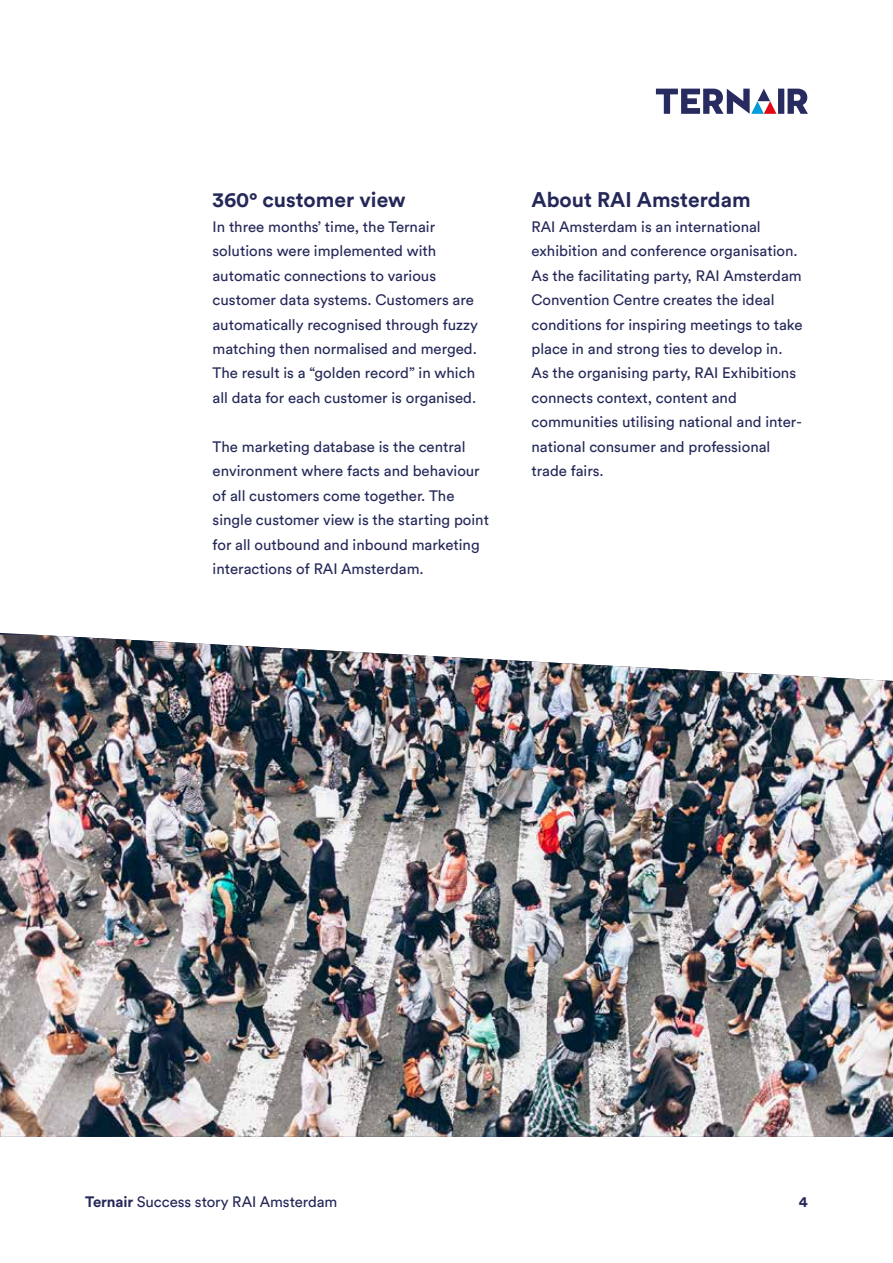
<style>
.page{position:relative;width:893px;height:1263px;background:#fff}
.page>*{position:absolute;margin:0;border:0;box-sizing:border-box;transform-origin:0 0}
.t1{font:700 21px "Circular Std";color:#242858}
.t2{font:15px/24.5px "Circular Std";color:#242858}
.t3{font:700 15px "Circular Std";color:#242858}
.s1{font-weight:700}
</style>
<div class="page">
<svg style="left:656px;top:89px;width:152px;height:25px"></svg>
<img style="left:0;top:635px;width:893px;height:502px">
<h1 class="t1" style="left:213px;top:186px;width:194px">360° customer view</h1>
<p class="t2" style="left:213px;top:214px;width:267px">In three months’ time, the Ternair solutions were implemented with automatic connections to various customer data systems. Customers are automatically recognised through fuzzy matching then normalised and merged.<br>The result is a “golden record” in which all data for each customer is organised.</p>
<p class="t2" style="left:213px;top:434px;width:278px">The marketing database is the central environment where facts and behaviour of all customers come together. The single customer view is the starting point for all outbound and inbound marketing interactions of RAI Amsterdam.</p>
<h1 class="t1" style="left:532px;top:186px;width:221px">About RAI Amsterdam</h1>
<p class="t2" style="left:531px;top:214px;width:272px">RAI Amsterdam is an international exhibition and conference organisation.<br>As the facilitating party, RAI Amsterdam Convention Centre creates the ideal conditions for inspiring meetings to take place in and strong ties to develop in.<br>As the organising party, RAI Exhibitions connects context, content and communities utilising national and inter&shy;national consumer and professional trade fairs.</p>
<p class="t2" style="left:85px;top:1189px;width:254px"><span class="s1">Ternair</span> Success story RAI Amsterdam</p>
<p class="t3" style="left:799px;top:1192px;width:10px">4</p>
</div>
